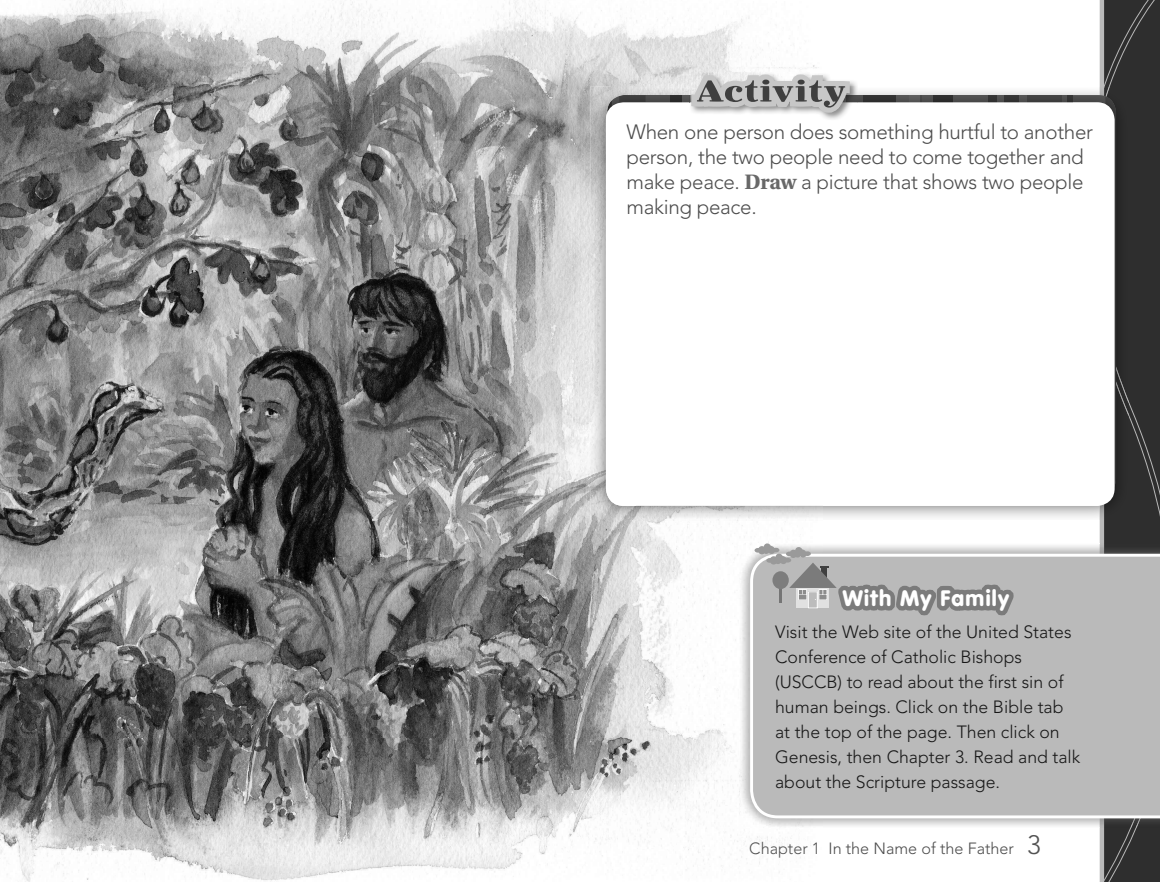
<style>
.page{position:relative;width:1160px;height:882px;background:#fff}
.page>*{position:absolute;margin:0;border:0;box-sizing:border-box;transform-origin:0 0}
.t1{font:900 22.05px "VAG Rounded Std";letter-spacing:.06em;color:#fff}
.t2{font:300 20.65px/25px "Avenir LT Std";letter-spacing:-.015em;color:#4d4d4d}
.t3{font:300 17.68px/25px "Avenir LT Std";color:#181818}
.t4{font:300 16.1px "Avenir LT Std";color:#4d4d4d}
.s1{font-family:"Utopia Std";font-weight:700;font-size:22.05px;color:#686868}
.s2{color:#525252}
.s3{font-size:26.43px;color:#525252}
</style>
<div class="page">
<svg style="left:1099px;top:0;width:60px;height:882px;background:#373737"></svg>
<img style="left:0;top:0;width:611px;height:236px">
<img style="left:611px;top:17px;width:206px;height:67px">
<img style="left:611px;top:84px;width:59px;height:3px">
<img style="left:0;top:236px;width:590px;height:251px">
<img style="left:0;top:487px;width:611px;height:395px">
<img style="left:611px;top:520px;width:157px;height:346px">
<img style="left:771px;top:837px;width:40px;height:21px">
<img style="left:862px;top:87px;width:266px;height:433px">
<img style="left:1100px;top:87px;width:28px;height:329px">
<img style="left:1105px;top:87px;width:23px;height:317px">
<img style="left:605px;top:95px;width:14px;height:20px">
<img style="left:590px;top:134px;width:46px;height:386px">
<img style="left:636px;top:506px;width:118px;height:14px">
<img style="left:1072px;top:95px;width:33px;height:9px">
<svg style="left:1018px;top:95px;width:9px;height:7px"></svg>
<img style="left:932px;top:95px;width:55px;height:7px">
<img style="left:1004px;top:95px;width:14px;height:7px">
<svg style="left:1060px;top:95px;width:12px;height:7px"></svg>
<img style="left:1027px;top:95px;width:33px;height:7px">
<svg style="left:987px;top:95px;width:17px;height:7px"></svg>
<img style="left:1105px;top:96px;width:10px;height:390px">
<img style="left:862px;top:95px;width:47px;height:7px">
<img style="left:619px;top:95px;width:51px;height:7px">
<svg style="left:909px;top:95px;width:23px;height:7px"></svg>
<svg style="left:607px;top:96px;width:12px;height:15px"></svg>
<div style="left:605px;top:102px;width:509px;height:404px;background:#fff;border-radius:18px"></div>
<svg style="left:670px;top:70px;width:192px;height:49px"></svg>
<img style="left:739px;top:544px;width:364px;height:284px">
<img style="left:1103px;top:544px;width:26px;height:284px">
<img style="left:1135px;top:544px;width:24px;height:284px">
<div style="left:749px;top:554px;width:410px;height:264px;background:#bababa"></div>
<svg style="left:754px;top:505px;width:263px;height:178px"></svg>
<p class="t2" style="left:626px;top:121px;width:468px">When one person does something hurtful to another person, the two people need to come together and make peace. <span class="s1">Draw</span> a picture that shows two people making peace.</p>
<p class="t1" style="left:842px;top:585px;width:168px">With My Family</p>
<p class="t3" style="left:774px;top:621px;width:306px">Visit the Web site of the United States Conference of Catholic Bishops (USCCB) to read about the first sin of human beings. Click on the Bible tab at the top of the page. Then click on Genesis, then Chapter 3. Read and talk about the Scripture passage.</p>
<p class="t4" style="left:749px;top:841px;width:293px"><span class="s2">Chapter 1</span> In the Name of the Father <span class="s3">3</span></p>
</div>
